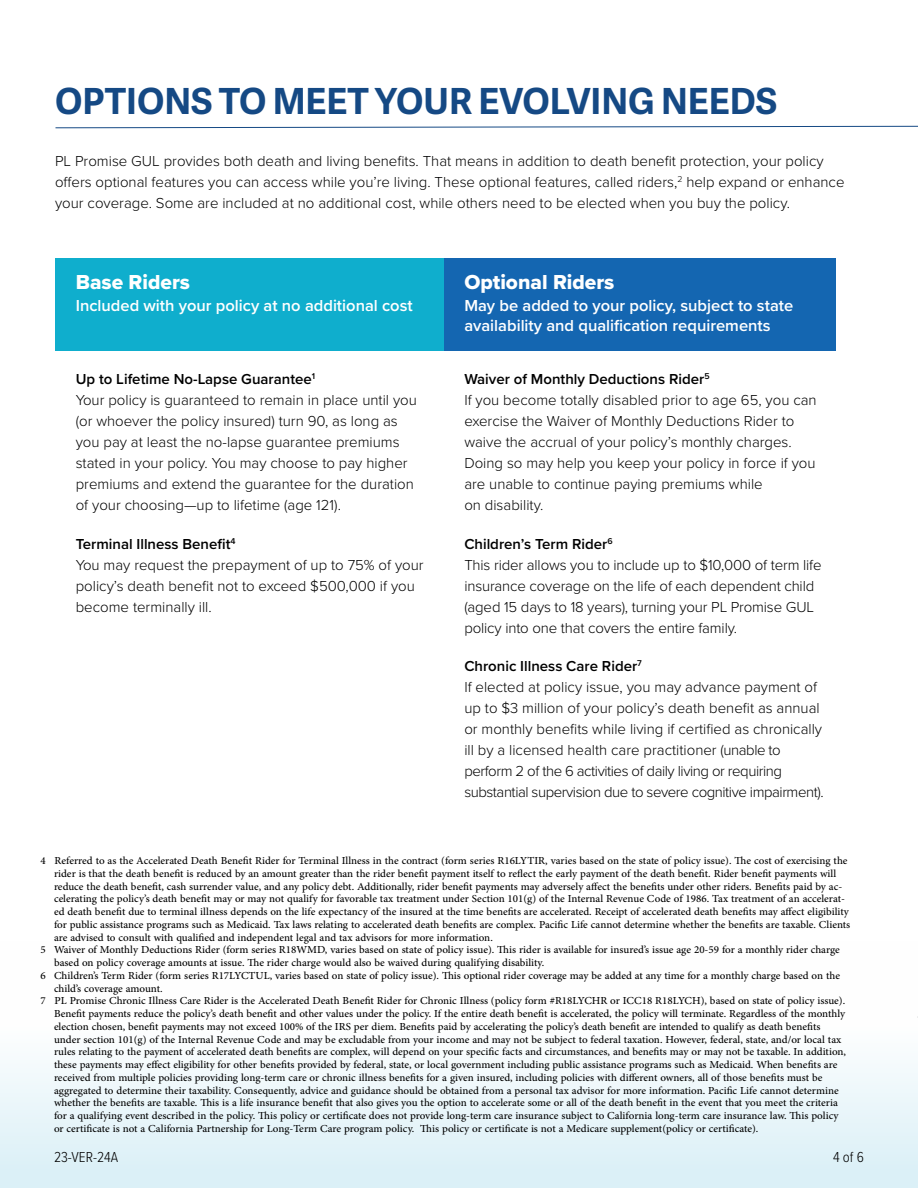
<style>
.page{position:relative;width:918px;height:1188px;background:#fff}
.page>*{position:absolute;margin:0;border:0;box-sizing:border-box;transform-origin:0 0}
.t1{font:700 36px "Adelle Sans";color:#154984}
.t2{font:21px "Proxima Nova Extrabld";color:#fff}
.t3{font:600 16.5px/19.5px "Proxima Nova";color:#fff}
.t4{font:15px/12.8px "Adobe Arabic";color:#000}
.t5{font:300 15px/21px "Proxima Nova";color:#000}
.t6{font:600 15px "Proxima Nova";color:#000}
.t7{font:300 15px "Proxima Nova Cond";color:#000}
</style>
<div class="page">
<div style="left:0;top:941px;width:918px;height:247px;background:linear-gradient(to bottom,#fff,#dcf0f7)"></div>
<div style="left:56px;top:259px;width:388px;height:92px;background:#0faecd"></div>
<div style="left:444px;top:259px;width:392px;height:92px;background:#1466b1"></div>
<svg style="left:916px;top:941px;width:2px;height:78px"></svg>
<svg style="left:55px;top:125px;width:863px;height:4px"></svg>
<p class="t1" style="left:55px;top:75px;width:724px">OPTIONS TO MEET YOUR EVOLVING NEEDS</p>
<p class="t5" style="left:55px;top:150px;width:791px">PL Promise GUL provides both death and living benefits. That means in addition to death benefit protection, your policy offers optional features you can access while you’re living. These optional features, called riders,<sup>2</sup> help expand or enhance your coverage. Some are included at no additional cost, while others need to be elected when you buy the policy.</p>
<p class="t2" style="left:76px;top:266px;width:116px">Base Riders</p>
<p class="t3" style="left:76px;top:295px;width:339px">Included with your policy at no additional cost</p>
<p class="t2" style="left:464px;top:266px;width:152px">Optional Riders</p>
<p class="t3" style="left:464px;top:295px;width:331px">May be added to your policy, subject to state availability and qualification requirements</p>
<p class="t6" style="left:76px;top:368px;width:241px">Up to Lifetime No-Lapse Guarantee<sup>1</sup></p>
<p class="t5" style="left:76px;top:388px;width:343px">Your policy is guaranteed to remain in place until you (or whoever the policy insured) turn 90, as long as you pay at least the no-lapse guarantee premiums stated in your policy. You may choose to pay higher premiums and extend the guarantee for the duration of your choosing—up to lifetime (age 121).</p>
<p class="t6" style="left:464px;top:368px;width:247px">Waiver of Monthly Deductions Rider<sup>5</sup></p>
<p class="t5" style="left:464px;top:388px;width:354px">If you become totally disabled prior to age 65, you can exercise the Waiver of Monthly Deductions Rider to waive the accrual of your policy’s monthly charges.<br>Doing so may help you keep your policy in force if you are unable to continue paying premiums while<br>on disability.</p>
<p class="t6" style="left:76px;top:532px;width:161px">Terminal Illness Benefit<sup>4</sup></p>
<p class="t5" style="left:76px;top:553px;width:349px">You may request the prepayment of up to 75% of your policy’s death benefit not to exceed $500,000 if you become terminally ill.</p>
<p class="t6" style="left:464px;top:532px;width:150px">Children’s Term Rider<sup>6</sup></p>
<p class="t5" style="left:464px;top:553px;width:359px">This rider allows you to include up to $10,000 of term life insurance coverage on the life of each dependent child (aged 15 days to 18 years), turning your PL Promise GUL policy into one that covers the entire family.</p>
<p class="t6" style="left:464px;top:654px;width:179px">Chronic Illness Care Rider<sup>7</sup></p>
<p class="t5" style="left:464px;top:675px;width:361px">If elected at policy issue, you may advance payment of up to $3 million of your policy’s death benefit as annual or monthly benefits while living if certified as chronically ill by a licensed health care practitioner (unable to perform 2 of the 6 activities of daily living or requiring substantial supervision due to severe cognitive impairment).</p>
<p class="t4" style="left:54px;top:853px;width:798px;text-indent:-14px">4 Referred to as the Accelerated Death Benefit Rider for Terminal Illness in the contract (form series R16LYTIR, varies based on the state of policy issue). The cost of exercising the rider is that the death benefit is reduced by an amount greater than the rider benefit payment itself to reflect the early payment of the death benefit. Rider benefit payments will reduce the death benefit, cash surrender value, and any policy debt. Additionally, rider benefit payments may adversely affect the benefits under other riders. Benefits paid by ac&shy;celerating the policy’s death benefit may or may not qualify for favorable tax treatment under Section 101(g) of the Internal Revenue Code of 1986. Tax treatment of an accelerat&shy;ed death benefit due to terminal illness depends on the life expectancy of the insured at the time benefits are accelerated. Receipt of accelerated death benefits may affect eligibility for public assistance programs such as Medicaid. Tax laws relating to accelerated death benefits are complex. Pacific Life cannot determine whether the benefits are taxable. Clients are advised to consult with qualified and independent legal and tax advisors for more information.</p>
<p class="t4" style="left:54px;top:942px;width:787px;text-indent:-14px">5 Waiver of Monthly Deductions Rider (form series R18WMD, varies based on state of policy issue). This rider is available for insured’s issue age 20-59 for a monthly rider charge based on policy coverage amounts at issue. The rider charge would also be waived during qualifying disability.</p>
<p class="t4" style="left:54px;top:967px;width:788px;text-indent:-14px">6 Children’s Term Rider (form series R17LYCTUL, varies based on state of policy issue). This optional rider coverage may be added at any time for a monthly charge based on the child’s coverage amount.</p>
<p class="t4" style="left:54px;top:993px;width:794px;text-indent:-14px">7 PL Promise Chronic Illness Care Rider is the Accelerated Death Benefit Rider for Chronic Illness (policy form #R18LYCHR or ICC18 R18LYCH), based on state of policy issue).<br>Benefit payments reduce the policy’s death benefit and other values under the policy. If the entire death benefit is accelerated, the policy will terminate. Regardless of the monthly election chosen, benefit payments may not exceed 100% of the IRS per diem. Benefits paid by accelerating the policy’s death benefit are intended to qualify as death benefits under section 101(g) of the Internal Revenue Code and may be excludable from your income and may not be subject to federal taxation. However, federal, state, and/or local tax rules relating to the payment of accelerated death benefits are complex, will depend on your specific facts and circumstances, and benefits may or may not be taxable. In addition, these payments may effect eligibility for other benefits provided by federal, state, or local government including public assistance programs such as Medicaid. When benefits are received from multiple policies providing long-term care or chronic illness benefits for a given insured, including policies with different owners, all of those benefits must be aggregated to determine their taxability. Consequently, advice and guidance should be obtained from a personal tax advisor for more information. Pacific Life cannot determine whether the benefits are taxable. This is a life insurance benefit that also gives you the option to accelerate some or all of the death benefit in the event that you meet the criteria for a qualifying event described in the policy. This policy or certificate does not provide long-term care insurance subject to California long-term care insurance law. This policy or certificate is not a California Partnership for Long-Term Care program policy. This policy or certificate is not a Medicare supplement(policy or certificate).</p>
<p class="t7" style="left:54px;top:1146px;width:66px">23-VER-24A</p>
<p class="t7" style="left:833px;top:1146px;width:32px">4 of 6</p>
</div>
